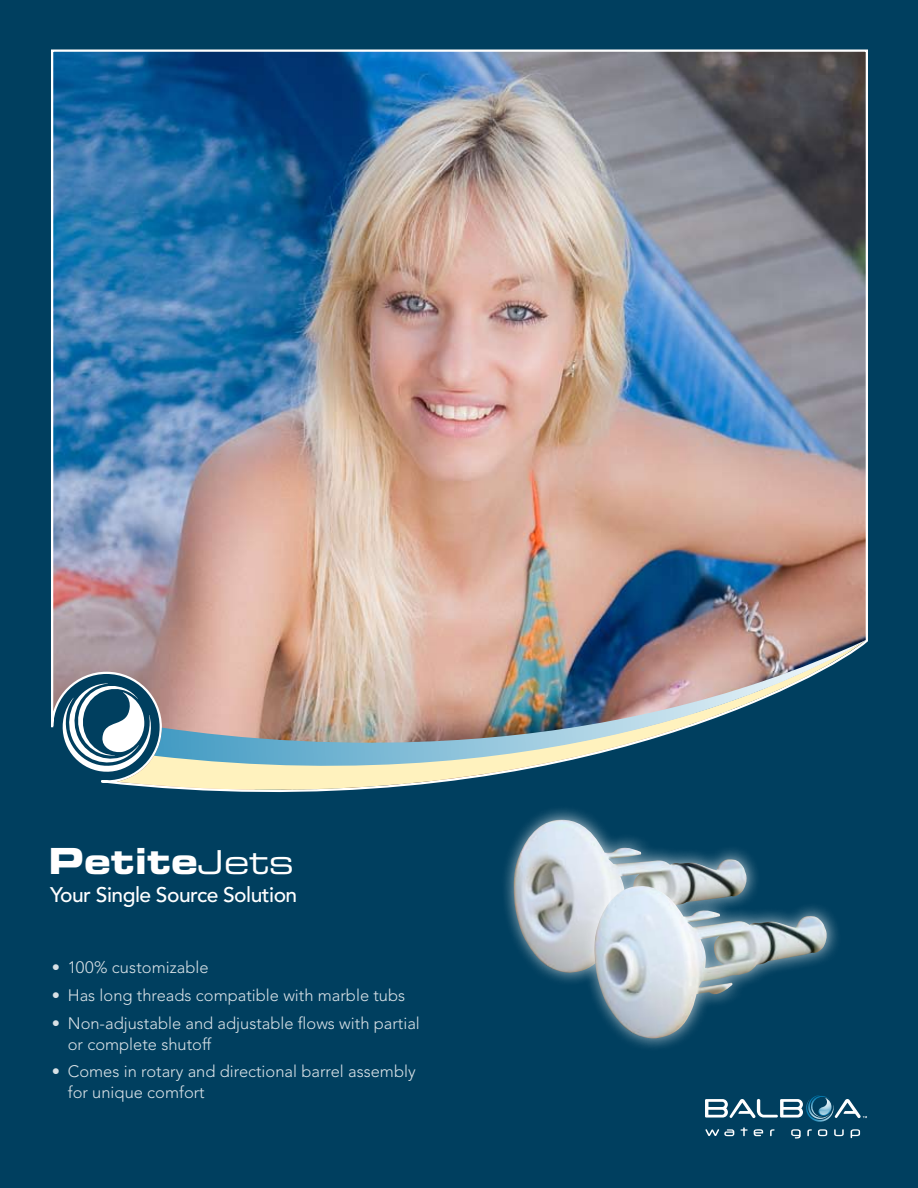
<style>
.page{position:relative;width:918px;height:1188px;background:#003f5f}
.page>*{position:absolute;margin:0;border:0;box-sizing:border-box;transform-origin:0 0}
.t1{font:36px "Eurostile Bold Extended Two";color:#fff}
.t2{font:500 21px "Avenir LT Std";letter-spacing:-.025em;color:#fff}
.t3{font:300 16.5px/21px "Avenir LT Std";color:#fff}
.s1{font-family:"Eurostile Extended Two";font-size:33px}
</style>
<div class="page">
<svg style="left:705px;top:1115px;width:162px;height:24px"></svg>
<img style="left:51px;top:49px;width:817px;height:735px">
<svg style="left:116px;top:640px;width:38px;height:148px"></svg>
<img style="left:154px;top:640px;width:712px;height:153px">
<svg style="left:63px;top:683px;width:88px;height:89px"></svg>
<svg style="left:436px;top:790px;width:337px;height:140px"></svg>
<img style="left:512px;top:820px;width:236px;height:26px">
<svg style="left:512px;top:846px;width:348px;height:269px"></svg>
<img style="left:593px;top:886px;width:235px;height:153px">
<h1 class="t1" style="left:49px;top:836px;width:247px">Petite<span class="s1">Jets</span></h1>
<p class="t2" style="left:50px;top:883px;width:249px">Your Single Source Solution</p>
<p class="t3" style="left:51px;top:957px;width:159px">• 100% customizable</p>
<p class="t3" style="left:51px;top:985px;width:356px">• Has long threads compatible with marble tubs</p>
<p class="t3" style="left:68px;top:1013px;width:354px;text-indent:-17px">• Non-adjustable and adjustable flows with partial or complete shutoff</p>
<p class="t3" style="left:68px;top:1061px;width:349px;text-indent:-17px">• Comes in rotary and directional barrel assembly for unique comfort</p>
</div>
